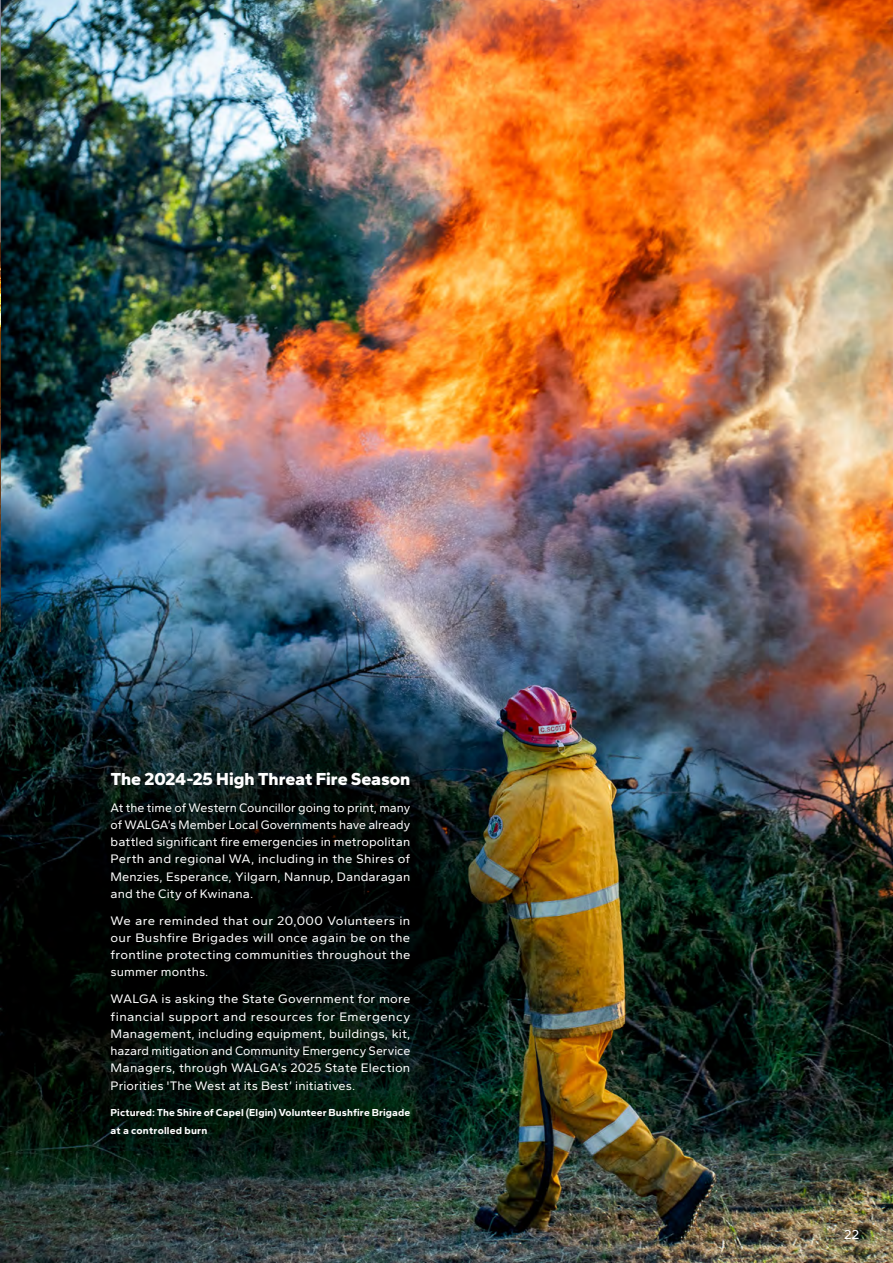
<style>
.page{position:relative;width:893px;height:1263px;background:#fff}
.page>*{position:absolute;margin:0;border:0;box-sizing:border-box;transform-origin:0 0}
.t1{font:800 18px "Gantari";letter-spacing:-.01em;color:#fff}
.t2{font:500 13.5px "Gantari";color:#fff}
.t3{font:12.75px/17.2px "Gantari";letter-spacing:.01em;color:#fff;text-align:justify}
.t4{font:700 10.5px/17.2px "Gantari";letter-spacing:.015em;color:#fff}
</style>
<div class="page">
<img style="left:1px;top:0;width:892px;height:1263px">
<svg style="left:1px;top:625px;width:530px;height:634px;background:#0e1b1a"></svg>
<img style="left:0;top:0;width:1px;height:631px">
<h1 class="t1" style="left:111px;top:767px;width:301px">The 2024-25 High Threat Fire Season</h1>
<p class="t3" style="left:111px;top:798px;width:301px">At the time of Western Councillor going to print, many of WALGA’s Member Local Governments have already battled significant fire emergencies in metropolitan Perth and regional WA, including in the Shires of Menzies, Esperance, Yilgarn, Nannup, Dandaragan and the City of Kwinana.</p>
<p class="t3" style="left:111px;top:911px;width:301px">We are reminded that our 20,000 Volunteers in our Bushfire Brigades will once again be on the frontline protecting communities throughout the summer months.</p>
<p class="t3" style="left:111px;top:990px;width:301px">WALGA is asking the State Government for more financial support and resources for Emergency Management, including equipment, buildings, kit, hazard mitigation and Community Emergency Service Managers, through WALGA’s 2025 State Election Priorities 'The West at its Best’ initiatives.</p>
<p class="t4" style="left:111px;top:1104px;width:301px">Pictured: The Shire of Capel (Elgin) Volunteer Bushfire Brigade at a controlled burn</p>
<p class="t2" style="left:844px;top:1226px;width:17px">22</p>
</div>
